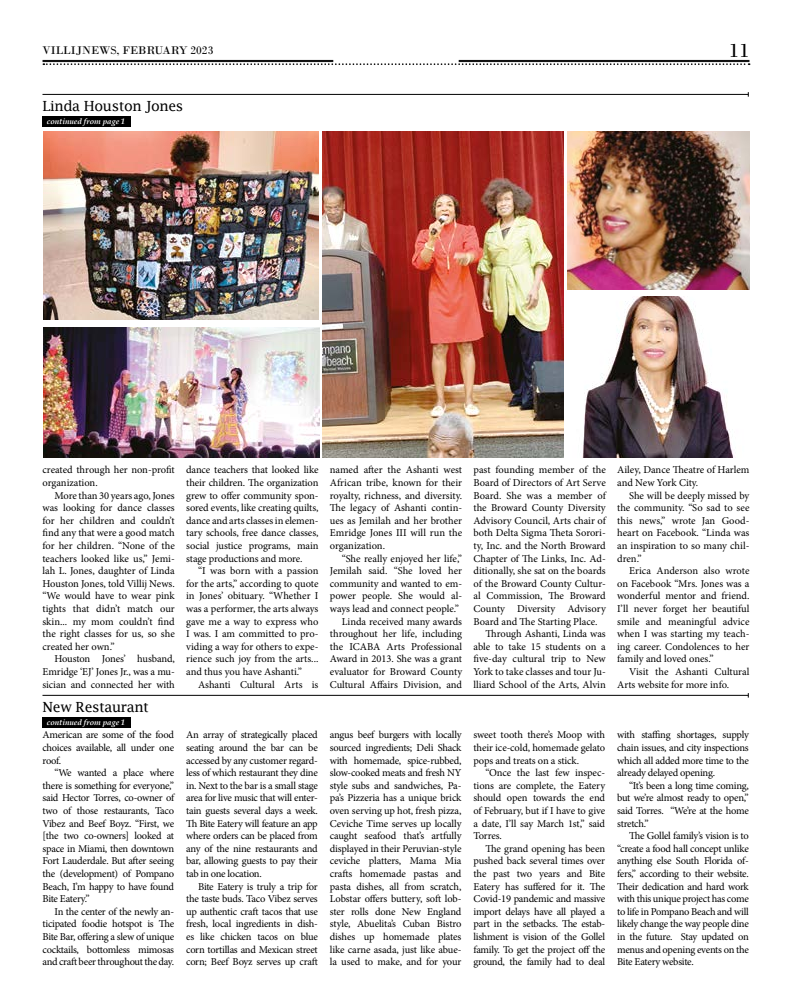
<style>
.page{position:relative;width:792px;height:1008px;background:#fff}
.page>*{position:absolute;margin:0;border:0;box-sizing:border-box;transform-origin:0 0}
.t1{font:20.6px "Bodoni";color:#000}
.t2{font:14px "Lucida Fax";letter-spacing:-.025em;color:#000}
.t3{font:11.7px "Bodoni";color:#000}
.t4{font:10.5px/12.6px "Minion Pro";letter-spacing:-.01em;color:#000;text-align:justify}
.t5{font:italic 700 8px "Book Antiqua";color:#fff}
</style>
<div class="page">
<hr style="left:42px;top:695px;width:706px;height:1px;background:#000">
<div style="left:42px;top:717px;width:89px;height:10px;background:#000"></div>
<svg style="left:43px;top:63px;width:707px;height:2px"></svg>
<hr style="left:43px;top:60px;width:290px;height:1px;background:#000">
<hr style="left:43px;top:61px;width:290px;height:1px;background:#000">
<hr style="left:459px;top:60px;width:290px;height:1px;background:#000">
<hr style="left:459px;top:61px;width:290px;height:1px;background:#000">
<hr style="left:42px;top:94px;width:706px;height:1px;background:#000">
<div style="left:42px;top:116px;width:89px;height:10px;background:#000"></div>
<img style="left:322px;top:132px;width:241px;height:326px">
<img style="left:43px;top:327px;width:276px;height:131px">
<img style="left:43px;top:132px;width:276px;height:188px">
<img style="left:567px;top:132px;width:183px;height:157px">
<img style="left:582px;top:296px;width:153px;height:162px">
<p class="t3" style="left:43px;top:44px;width:172px">VILLIJNEWS, FEBRUARY 2023</p>
<h2 class="t2" style="left:42px;top:97px;width:142px">Linda Houston Jones</h2>
<p class="t5" style="left:47px;top:116px;width:80px">continued from page 1</p>
<h1 class="t1" style="left:729px;top:38px;width:22px">11</h1>
<p class="t4" style="left:43px;top:464px;width:134px">created through her non-profit organization.</p>
<p class="t4" style="left:43px;top:489px;width:134px;text-indent:12px">More than 30 years ago, Jones was looking for dance classes for her children and couldn’t find any that were a good match for her children. “None of the teachers looked like us,” Jemi&shy;lah L. Jones, daughter of Linda Houston Jones, told Villij News. “We would have to wear pink tights that didn’t match our skin... my mom couldn’t find the right classes for us, so she created her own.”</p>
<p class="t4" style="left:43px;top:653px;width:134px;text-indent:12px">Houston Jones’ husband, Emridge ‘EJ’ Jones Jr., was a mu&shy;sician and connected her with</p>
<h2 class="t2" style="left:42px;top:698px;width:108px">New Restaurant</h2>
<p class="t5" style="left:47px;top:717px;width:80px">continued from page 1</p>
<p class="t4" style="left:43px;top:729px;width:133px">American are some of the food choices available, all under one roof.</p>
<p class="t4" style="left:43px;top:767px;width:133px;text-indent:12px">“We wanted a place where there is something for everyone,” said Hector Torres, co-owner of two of those restaurants, Taco Vibez and Beef Boyz. “First, we [the two co-owners] looked at space in Miami, then downtown Fort Lauderdale. But after seeing the (development) of Pompano Beach, I’m happy to have found Bite Eatery.”</p>
<p class="t4" style="left:43px;top:905px;width:133px;text-indent:12px">In the center of the newly an&shy;ticipated foodie hotspot is The Bite Bar, offering a slew of unique cocktails, bottomless mimosas and craft beer throughout the day.</p>
<p class="t4" style="left:186px;top:464px;width:134px">dance teachers that looked like their children. The organization grew to offer community spon&shy;sored events, like creating quilts, dance and arts classes in elemen&shy;tary schools, free dance classes, social justice programs, main stage productions and more.</p>
<p class="t4" style="left:186px;top:565px;width:134px;text-indent:12px">“I was born with a passion for the arts,” according to quote in Jones’ obituary. “Whether I was a performer, the arts always gave me a way to express who I was. I am committed to pro&shy;viding a way for others to expe&shy;rience such joy from the arts... and thus you have Ashanti.”</p>
<p class="t4" style="left:198px;top:678px;width:122px">Ashanti Cultural Arts is</p>
<p class="t4" style="left:186px;top:729px;width:133px">An array of strategically placed seating around the bar can be accessed by any customer regard&shy;less of which restaurant they dine in. Next to the bar is a small stage area for live music that will enter&shy;tain guests several days a week.<br>Th Bite Eatery will feature an app where orders can be placed from any of the nine restaurants and bar, allowing guests to pay their tab in one location.</p>
<p class="t4" style="left:186px;top:880px;width:133px;text-indent:12px">Bite Eatery is truly a trip for the taste buds. Taco Vibez serves up authentic craft tacos that use fresh, local ingredients in dish&shy;es like chicken tacos on blue corn tortillas and Mexican street corn; Beef Boyz serves up craft</p>
<p class="t4" style="left:330px;top:464px;width:134px">named after the Ashanti west African tribe, known for their royalty, richness, and diversity.<br>The legacy of Ashanti contin&shy;ues as Jemilah and her brother Emridge Jones III will run the organization.</p>
<p class="t4" style="left:330px;top:552px;width:134px;text-align:right">“She really enjoyed her life,”<br>Jemilah said. “She loved her community and wanted to em&shy;power people. She would al&shy;ways lead and connect people.”<br>Linda received many awards throughout her life, including the ICABA Arts Professional<br>Award in 2013. She was a grant evaluator for Broward County<br>Cultural Affairs Division, and</p>
<p class="t4" style="left:474px;top:464px;width:134px">past founding member of the</p>
<p class="t4" style="left:474px;top:476px;width:134px">Board of Directors of Art Serve</p>
<p class="t4" style="left:474px;top:489px;width:134px">Board. She was a member of</p>
<p class="t4" style="left:474px;top:502px;width:134px">the Broward County Diversity</p>
<p class="t4" style="left:474px;top:514px;width:134px">Advisory Council, Arts chair of</p>
<p class="t4" style="left:474px;top:527px;width:134px">both Delta Sigma Theta Sorori-</p>
<p class="t4" style="left:474px;top:539px;width:134px">ty, Inc. and the North Broward</p>
<p class="t4" style="left:474px;top:552px;width:134px">Chapter of The Links, Inc. Ad-</p>
<p class="t4" style="left:474px;top:565px;width:134px">ditionally, she sat on the boards</p>
<p class="t4" style="left:474px;top:577px;width:134px">of the Broward County Cultur-</p>
<p class="t4" style="left:474px;top:590px;width:134px">al Commission, The Broward</p>
<p class="t4" style="left:474px;top:602px;width:134px">County Diversity Advisory</p>
<p class="t4" style="left:474px;top:615px;width:126px">Board and The Starting Place.</p>
<p class="t4" style="left:486px;top:628px;width:122px">Through Ashanti, Linda was</p>
<p class="t4" style="left:474px;top:640px;width:134px">able to take 15 students on a</p>
<p class="t4" style="left:474px;top:653px;width:134px">five-day cultural trip to New</p>
<p class="t4" style="left:474px;top:665px;width:134px">York to take classes and tour Ju-</p>
<p class="t4" style="left:474px;top:678px;width:134px">lliard School of the Arts, Alvin</p>
<p class="t4" style="left:617px;top:464px;width:134px">Ailey, Dance Theatre of Harlem and New York City.</p>
<p class="t4" style="left:617px;top:489px;width:134px;text-indent:12px">She will be deeply missed by the community. “So sad to see this news,” wrote Jan Good&shy;heart on Facebook. “Linda was an inspiration to so many chil&shy;dren.”</p>
<p class="t4" style="left:617px;top:565px;width:134px;text-indent:12px">Erica Anderson also wrote on Facebook “Mrs. Jones was a wonderful mentor and friend.<br>I’ll never forget her beautiful smile and meaningful advice when I was starting my teach&shy;ing career. Condolences to her family and loved ones.”</p>
<p class="t4" style="left:617px;top:665px;width:134px;text-indent:12px">Visit the Ashanti Cultural<br>Arts website for more info.</p>
<p class="t4" style="left:330px;top:729px;width:133px">angus beef burgers with locally sourced ingredients; Deli Shack with homemade, spice-rubbed, slow-cooked meats and fresh NY style subs and sandwiches, Pa&shy;pa’s Pizzeria has a unique brick oven serving up hot, fresh pizza, Ceviche Time serves up locally caught seafood that’s artfully displayed in their Peruvian-style ceviche platters, Mama Mia crafts homemade pastas and pasta dishes, all from scratch, Lobstar offers buttery, soft lob&shy;ster rolls done New England style, Abuelita’s Cuban Bistro dishes up homemade plates like carne asada, just like abue&shy;la used to make, and for your</p>
<p class="t4" style="left:474px;top:729px;width:133px">sweet tooth there’s Moop with their ice-cold, homemade gelato pops and treats on a stick.</p>
<p class="t4" style="left:474px;top:767px;width:133px;text-indent:12px">“Once the last few inspec&shy;tions are complete, the Eatery should open towards the end of February, but if I have to give a date, I’ll say March 1st,” said Torres.</p>
<p class="t4" style="left:474px;top:842px;width:133px;text-indent:12px">The grand opening has been pushed back several times over the past two years and Bite Eatery has suffered for it. The Covid-19 pandemic and massive import delays have all played a part in the setbacks. The estab&shy;lishment is vision of the Gollel family. To get the project off the ground, the family had to deal</p>
<p class="t4" style="left:617px;top:729px;width:133px">with staffing shortages, supply chain issues, and city inspections which all added more time to the already delayed opening.</p>
<p class="t4" style="left:617px;top:779px;width:133px;text-indent:12px">“It’s been a long time coming, but we’re almost ready to open,” said Torres. “We’re at the home stretch.”</p>
<p class="t4" style="left:617px;top:830px;width:133px;text-indent:12px">The Gollel family’s vision is to “create a food hall concept unlike anything else South Florida of&shy;fers,” according to their website.<br>Their dedication and hard work with this unique project has come to life in Pompano Beach and will likely change the way people dine in the future. Stay updated on menus and opening events on the Bite Eatery website.</p>
</div>
